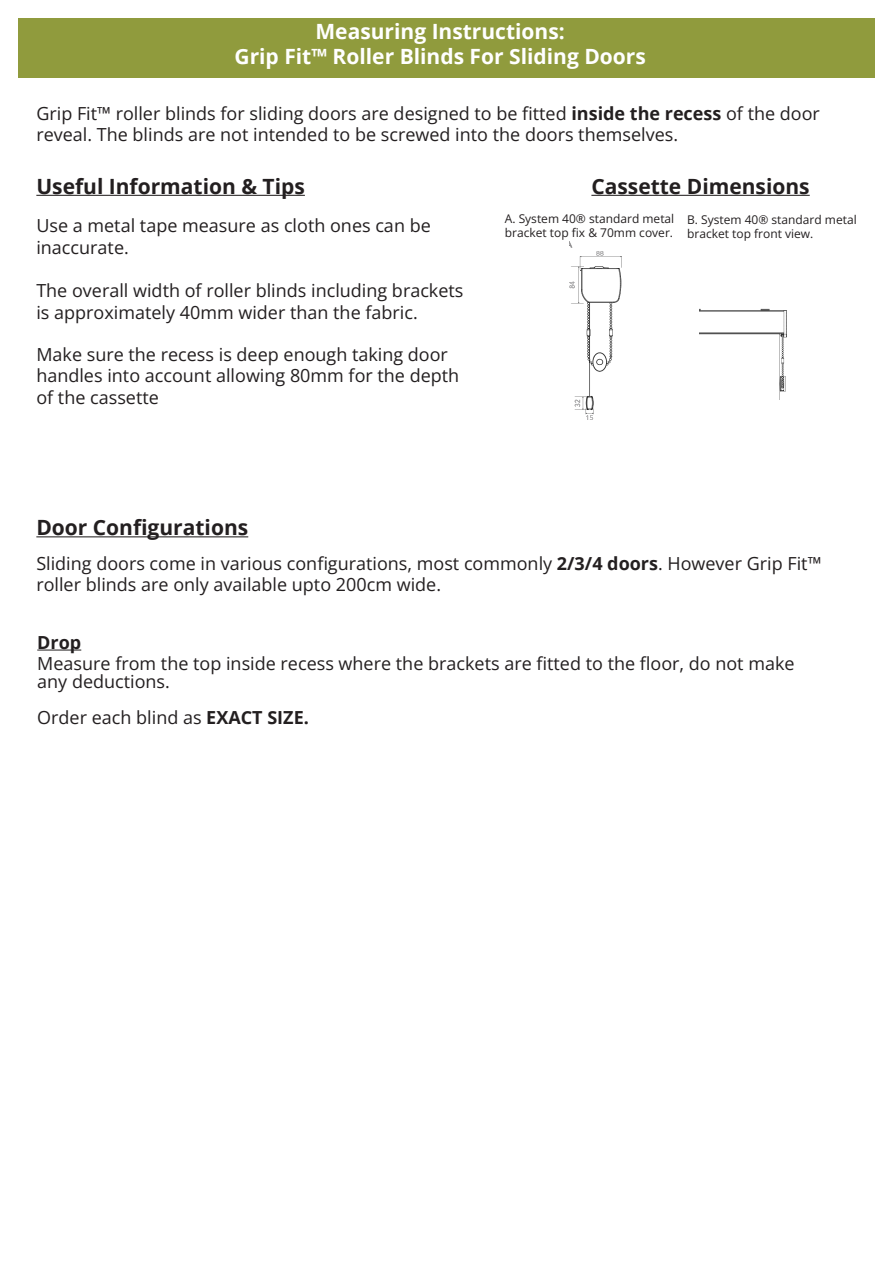
<style>
.page{position:relative;width:893px;height:1263px;background:#fff}
.page>*{position:absolute;margin:0;border:0;box-sizing:border-box;transform-origin:0 0}
.t1{font:700 21px "Open Sans";color:#231f20}
.t2{font:700 21px "Open Sans";color:#fff}
.t3{font:18px/21px "Open Sans";color:#231f20}
.t4{font:700 18px "Open Sans";color:#231f20}
.t5{font:12px "Open Sans";color:#231f20}
.s1{font-weight:700}
</style>
<div class="page">
<div style="left:18px;top:19px;width:857px;height:59px;background:#909b3d"></div>
<hr style="left:591px;top:195px;width:219px;height:1px;background:#231f20">
<hr style="left:36px;top:195px;width:269px;height:1px;background:#231f20">
<hr style="left:36px;top:536px;width:212px;height:1px;background:#231f20">
<hr style="left:37px;top:650px;width:44px;height:1px;background:#231f20">
<img style="left:570px;top:242px;width:52px;height:177px">
<img style="left:699px;top:308px;width:88px;height:91px">
<p class="t2" style="left:315px;top:17px;width:251px">Measuring Instructions:</p>
<p class="t2" style="left:234px;top:42px;width:413px">Grip Fit™ Roller Blinds For Sliding Doors</p>
<p class="t3" style="left:36px;top:102px;width:785px">Grip Fit™ roller blinds for sliding doors are designed to be fitted <span class="s1">inside the recess</span> of the door reveal. The blinds are not intended to be screwed into the doors themselves.</p>
<p class="t1" style="left:36px;top:171px;width:270px">Useful Information &amp; Tips</p>
<p class="t1" style="left:591px;top:171px;width:220px">Cassette Dimensions</p>
<p class="t3" style="left:36px;top:215px;width:396px">Use a metal tape measure as cloth ones can be</p>
<p class="t3" style="left:36px;top:236px;width:94px">inaccurate.</p>
<p class="t3" style="left:36px;top:279px;width:429px;line-height:21.6px">The overall width of roller blinds including brackets is approximately 40mm wider than the fabric.</p>
<p class="t3" style="left:36px;top:344px;width:424px">Make sure the recess is deep enough taking door handles into account allowing 80mm for the depth of the cassette</p>
<p class="t5" style="left:505px;top:210px;width:171px">A. System 40® standard metal</p>
<p class="t5" style="left:505px;top:225px;width:170px">bracket top fix &amp; 70mm cover.</p>
<p class="t5" style="left:687px;top:211px;width:171px">B. System 40® standard metal</p>
<p class="t5" style="left:687px;top:225px;width:128px">bracket top front view.</p>
<p class="t1" style="left:36px;top:513px;width:213px">Door Configurations</p>
<p class="t3" style="left:36px;top:553px;width:787px">Sliding doors come in various configurations, most commonly <span class="s1">2/3/4 doors</span>. However Grip Fit™ roller blinds are only available upto 200cm wide.</p>
<p class="t4" style="left:37px;top:629px;width:46px">Drop</p>
<p class="t3" style="left:37px;top:652px;width:759px">Measure from the top inside recess where the brackets are fitted to the floor, do not make</p>
<p class="t3" style="left:37px;top:670px;width:134px">any deductions.</p>
<p class="t3" style="left:37px;top:706px;width:273px">Order each blind as <span class="s1">EXACT SIZE.</span></p>
</div>
